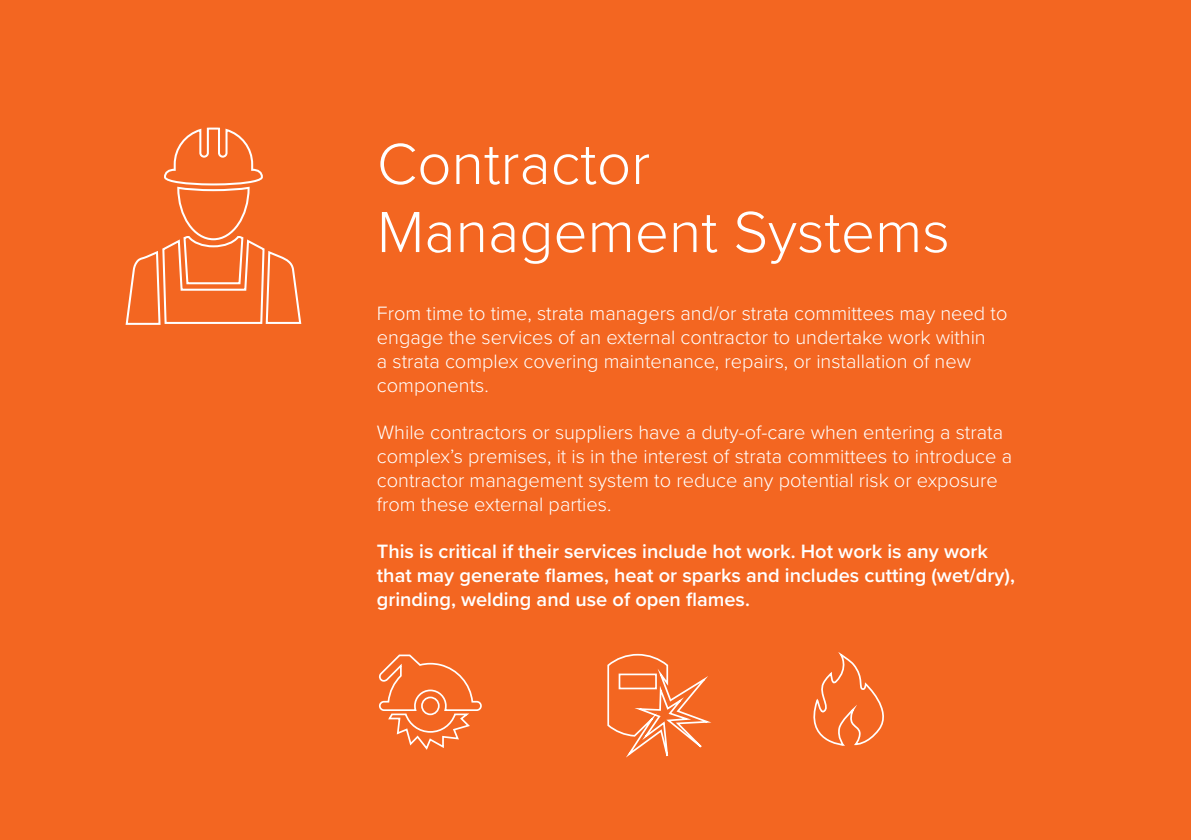
<style>
.page{position:relative;width:1191px;height:840px;background:#fff}
.page>*{position:absolute;margin:0;border:0;box-sizing:border-box;transform-origin:0 0}
.t1{font:300 60px/68px "Proxima Nova";color:#fff}
.t2{font:300 20px/24px "Proxima Nova";color:#fff}
.t3{font:600 20px/24px "Proxima Nova";color:#fff}
</style>
<div class="page">
<div style="left:0;top:0;width:1191px;height:839px;background:#f36621"></div>
<svg style="left:125px;top:127px;width:177px;height:198px"></svg>
<svg style="left:379px;top:654px;width:103px;height:96px"></svg>
<svg style="left:607px;top:653px;width:104px;height:105px"></svg>
<svg style="left:813px;top:652px;width:71px;height:94px"></svg>
<p class="t1" style="left:377px;top:127px;width:574px">Contractor<br>Management Systems</p>
<p class="t2" style="left:377px;top:300px;width:632px">From time to time, strata managers and/or strata committees may need to engage the services of an external contractor to undertake work within<br>a strata complex covering maintenance, repairs, or installation of new components.</p>
<p class="t2" style="left:377px;top:419px;width:636px">While contractors or suppliers have a duty-of-care when entering a strata complex’s premises, it is in the interest of strata committees to introduce a contractor management system to reduce any potential risk or exposure from these external parties.</p>
<p class="t3" style="left:377px;top:538px;width:639px">This is critical if their services include hot work. Hot work is any work that may generate flames, heat or sparks and includes cutting (wet/dry), grinding, welding and use of open flames.</p>
</div>
